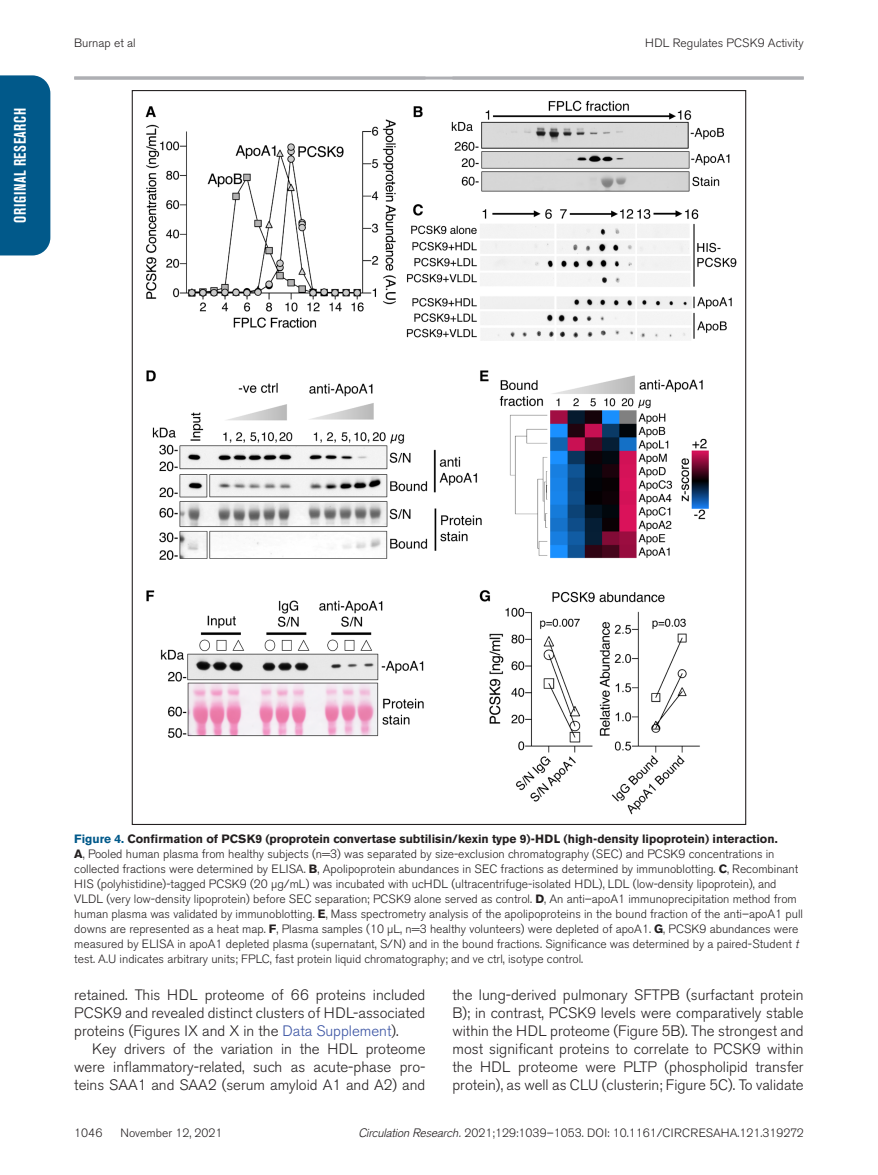
<style>
.page{position:relative;width:878px;height:1175px;background:#fff}
.page>*{position:absolute;margin:0;border:0;box-sizing:border-box;transform-origin:0 0}
.t1{font:700 condensed 16.5px "Akzidenz Grotesk BE";letter-spacing:.045em;color:#fff;scale:.9 1}
.t2{font:300 15px/18px "Akzidenz Grotesk BE";color:#231f20;text-align:justify}
.t3{font:300 12px/15px "Akzidenz Grotesk BE";color:#231f20}
.s1{font-weight:700;color:#01598a}
.s2{font-weight:700}
.s3{font-family:"Akzidenz Grotesk";font-style:italic}
.s4{color:#3a53a3}
</style>
<div class="page">
<div style="left:0;top:75px;width:50px;height:180px;background:#01598a"></div>
<hr style="left:74px;top:76px;width:729px;height:4px;background:#b9babe">
<svg style="left:131px;top:90px;width:615px;height:735px"></svg>
<h1 class="t1" style="left:11px;top:223px;width:128px;rotate:-90deg">ORIGINAL RESEARCH</h1>
<p class="t3" style="left:74px;top:36px;width:63px">Burnap et al</p>
<p class="t3" style="left:645px;top:36px;width:160px">HDL Regulates PCSK9 Activity</p>
<p class="t3" style="left:74px;top:831px;width:730px"><span class="s1">Figure 4.</span> <span class="s2">Confirmation of PCSK9 (proprotein convertase subtilisin/kexin type 9)-HDL (high-density lipoprotein) interaction.<br>A</span>, Pooled human plasma from healthy subjects (n=3) was separated by size-exclusion chromatography (SEC) and PCSK9 concentrations in collected fractions were determined by ELISA. <span class="s2">B</span>, Apolipoprotein abundances in SEC fractions as determined by immunoblotting. <span class="s2">C</span>, Recombinant HIS (polyhistidine)-tagged PCSK9 (20 µg/mL) was incubated with ucHDL (ultracentrifuge-isolated HDL), LDL (low-density lipoprotein), and VLDL (very low-density lipoprotein) before SEC separation; PCSK9 alone served as control. <span class="s2">D</span>, An anti–apoA1 immunoprecipitation method from human plasma was validated by immunoblotting. <span class="s2">E</span>, Mass spectrometry analysis of the apolipoproteins in the bound fraction of the anti–apoA1 pull downs are represented as a heat map. <span class="s2">F</span>, Plasma samples (10 µL, n=3 healthy volunteers) were depleted of apoA1. <span class="s2">G</span>, PCSK9 abundances were measured by ELISA in apoA1 depleted plasma (supernatant, S/N) and in the bound fractions. Significance was determined by a paired-Student <span class="s3">t </span>test. A.U indicates arbitrary units; FPLC, fast protein liquid chromatography; and ve ctrl, isotype control.</p>
<p class="t2" style="left:74px;top:985px;width:352px">retained. This HDL proteome of 66 proteins included PCSK9 and revealed distinct clusters of HDL-associated proteins (Figures IX and X in the <span class="s4">Data Supplement</span>).</p>
<p class="t2" style="left:74px;top:1039px;width:353px;text-indent:18px">Key drivers of the variation in the HDL proteome were inflammatory-related, such as acute-phase pro&shy;teins SAA1 and SAA2 (serum amyloid A1 and A2) and</p>
<p class="t2" style="left:452px;top:985px;width:353px">the lung-derived pulmonary SFTPB (surfactant protein B); in contrast, PCSK9 levels were comparatively stable within the HDL proteome (Figure 5B). The strongest and most significant proteins to correlate to PCSK9 within the HDL proteome were PLTP (phospholipid transfer protein), as well as CLU (clusterin; Figure 5C). To validate</p>
<p class="t3" style="left:74px;top:1125px;width:30px">1046</p>
<p class="t3" style="left:120px;top:1125px;width:104px">November 12, 2021</p>
<p class="t3" style="left:358px;top:1125px;width:447px"><span class="s3">Circulation Research.</span> 2021;129:1039–1053. DOI: 10.1161/CIRCRESAHA.121.319272</p>
</div>
